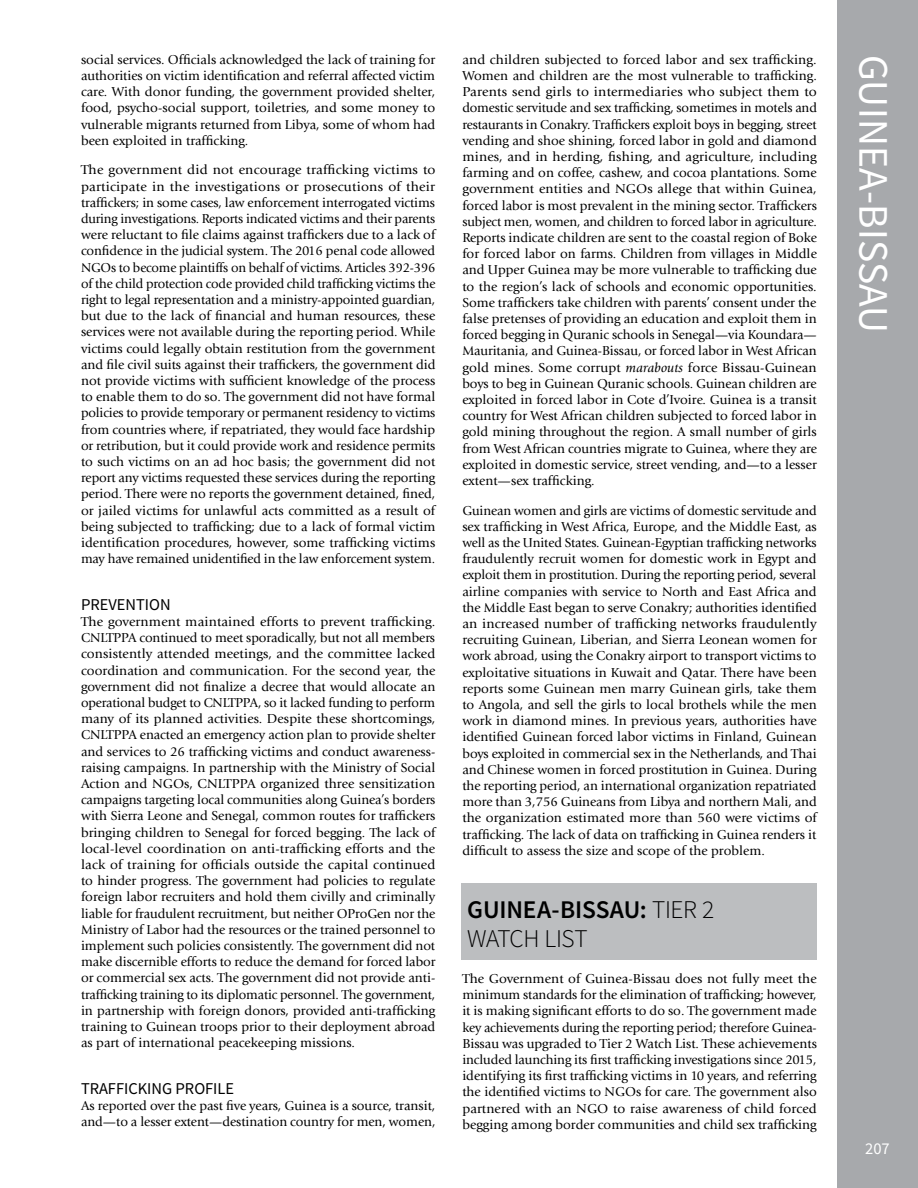
<style>
.page{position:relative;width:918px;height:1188px;background:#fff}
.page>*{position:absolute;margin:0;border:0;box-sizing:border-box;transform-origin:0 0}
.t1{font:42px "Source Sans Pro";letter-spacing:.005em;color:#fff}
.Country_Name{font:600 25.5px/28.5px "Source Sans Pro";letter-spacing:-.005em;color:#000}
.Subhead_Back{font:16.5px "Source Sans Pro";color:#000}
.t2{font:16.5px "Source Sans Pro";color:#fff}
.Body-Back{font:13.5px/16.2px "Giovanni Std";color:#000;text-align:justify}
.s1{font-style:italic}
.s2{font-weight:300}
</style>
<div class="page">
<div style="left:837px;top:0;width:81px;height:1188px;background:#a7a9ac"></div>
<div style="left:461px;top:883px;width:356px;height:77px;background:#bcbec0"></div>
<p class="Body-Back" style="left:81px;top:51px;width:356px">social services. Officials acknowledged the lack of training for</p>
<h1 class="t1" style="left:899px;top:55px;width:280px;rotate:90deg">GUINEA-BISSAU</h1>
<p class="Body-Back" style="left:462px;top:51px;width:356px">and children subjected to forced labor and sex trafficking.<br>Women and children are the most vulnerable to trafficking.<br>Parents send girls to intermediaries who subject them to domestic servitude and sex trafficking, sometimes in motels and restaurants in Conakry. Traffickers exploit boys in begging, street vending and shoe shining, forced labor in gold and diamond mines, and in herding, fishing, and agriculture, including farming and on coffee, cashew, and cocoa plantations. Some government entities and NGOs allege that within Guinea, forced labor is most prevalent in the mining sector. Traffickers subject men, women, and children to forced labor in agriculture.<br>Reports indicate children are sent to the coastal region of Boke for forced labor on farms. Children from villages in Middle and Upper Guinea may be more vulnerable to trafficking due to the region’s lack of schools and economic opportunities.<br>Some traffickers take children with parents’ consent under the false pretenses of providing an education and exploit them in forced begging in Quranic schools in Senegal—via Koundara— Mauritania, and Guinea-Bissau, or forced labor in West African gold mines. Some corrupt <span class="s1">marabouts</span> force Bissau-Guinean boys to beg in Guinean Quranic schools. Guinean children are exploited in forced labor in Cote d’Ivoire. Guinea is a transit country for West African children subjected to forced labor in gold mining throughout the region. A small number of girls from West African countries migrate to Guinea, where they are exploited in domestic service, street vending, and—to a lesser extent—sex trafficking.</p>
<p class="Body-Back" style="left:462px;top:502px;width:356px">Guinean women and girls are victims of domestic servitude and sex trafficking in West Africa, Europe, and the Middle East, as well as the United States. Guinean-Egyptian trafficking networks fraudulently recruit women for domestic work in Egypt and exploit them in prostitution. During the reporting period, several airline companies with service to North and East Africa and the Middle East began to serve Conakry; authorities identified an increased number of trafficking networks fraudulently recruiting Guinean, Liberian, and Sierra Leonean women for work abroad, using the Conakry airport to transport victims to exploitative situations in Kuwait and Qatar. There have been reports some Guinean men marry Guinean girls, take them to Angola, and sell the girls to local brothels while the men work in diamond mines. In previous years, authorities have identified Guinean forced labor victims in Finland, Guinean boys exploited in commercial sex in the Netherlands, and Thai and Chinese women in forced prostitution in Guinea. During the reporting period, an international organization repatriated more than 3,756 Guineans from Libya and northern Mali, and the organization estimated more than 560 were victims of trafficking. The lack of data on trafficking in Guinea renders it difficult to assess the size and scope of the problem.</p>
<p class="Body-Back" style="left:81px;top:68px;width:356px">authorities on victim identification and referral affected victim care. With donor funding, the government provided shelter, food, psycho-social support, toiletries, and some money to vulnerable migrants returned from Libya, some of whom had been exploited in trafficking.</p>
<p class="Body-Back" style="left:81px;top:162px;width:356px">The government did not encourage trafficking victims to participate in the investigations or prosecutions of their traffickers; in some cases, law enforcement interrogated victims during investigations. Reports indicated victims and their parents were reluctant to file claims against traffickers due to a lack of confidence in the judicial system. The 2016 penal code allowed NGOs to become plaintiffs on behalf of victims. Articles 392-396 of the child protection code provided child trafficking victims the right to legal representation and a ministry-appointed guardian, but due to the lack of financial and human resources, these services were not available during the reporting period. While victims could legally obtain restitution from the government and file civil suits against their traffickers, the government did not provide victims with sufficient knowledge of the process to enable them to do so. The government did not have formal policies to provide temporary or permanent residency to victims from countries where, if repatriated, they would face hardship or retribution, but it could provide work and residence permits to such victims on an ad hoc basis; the government did not report any victims requested these services during the reporting period. There were no reports the government detained, fined, or jailed victims for unlawful acts committed as a result of being subjected to trafficking; due to a lack of formal victim identification procedures, however, some trafficking victims may have remained unidentified in the law enforcement system.</p>
<h3 class="Subhead_Back" style="left:81px;top:594px;width:91px">PREVENTION</h3>
<p class="Body-Back" style="left:81px;top:614px;width:356px">The government maintained efforts to prevent trafficking.<br>CNLTPPA continued to meet sporadically, but not all members consistently attended meetings, and the committee lacked coordination and communication. For the second year, the government did not finalize a decree that would allocate an operational budget to CNLTPPA, so it lacked funding to perform many of its planned activities. Despite these shortcomings, CNLTPPA enacted an emergency action plan to provide shelter and services to 26 trafficking victims and conduct awareness&shy;raising campaigns. In partnership with the Ministry of Social Action and NGOs, CNLTPPA organized three sensitization campaigns targeting local communities along Guinea’s borders with Sierra Leone and Senegal, common routes for traffickers bringing children to Senegal for forced begging. The lack of local-level coordination on anti-trafficking efforts and the lack of training for officials outside the capital continued to hinder progress. The government had policies to regulate foreign labor recruiters and hold them civilly and criminally liable for fraudulent recruitment, but neither OProGen nor the Ministry of Labor had the resources or the trained personnel to implement such policies consistently. The government did not make discernible efforts to reduce the demand for forced labor or commercial sex acts. The government did not provide anti&shy;trafficking training to its diplomatic personnel. The government, in partnership with foreign donors, provided anti-trafficking training to Guinean troops prior to their deployment abroad as part of international peacekeeping missions.</p>
<h3 class="Subhead_Back" style="left:81px;top:1078px;width:155px">TRAFFICKING PROFILE</h3>
<p class="Body-Back" style="left:81px;top:1097px;width:356px">As reported over the past five years, Guinea is a source, transit, and—to a lesser extent—destination country for men, women,</p>
<h2 class="Country_Name" style="left:467px;top:896px;width:249px">GUINEA-BISSAU: <span class="s2">TIER 2<br>WATCH LIST</span></h2>
<p class="Body-Back" style="left:462px;top:971px;width:356px">The Government of Guinea-Bissau does not fully meet the minimum standards for the elimination of trafficking; however, it is making significant efforts to do so. The government made key achievements during the reporting period; therefore Guinea-Bissau was upgraded to Tier 2 Watch List. These achievements included launching its first trafficking investigations since 2015, identifying its first trafficking victims in 10 years, and referring the identified victims to NGOs for care. The government also partnered with an NGO to raise awareness of child forced begging among border communities and child sex trafficking</p>
<p class="t2" style="left:865px;top:1138px;width:26px">207</p>
</div>
